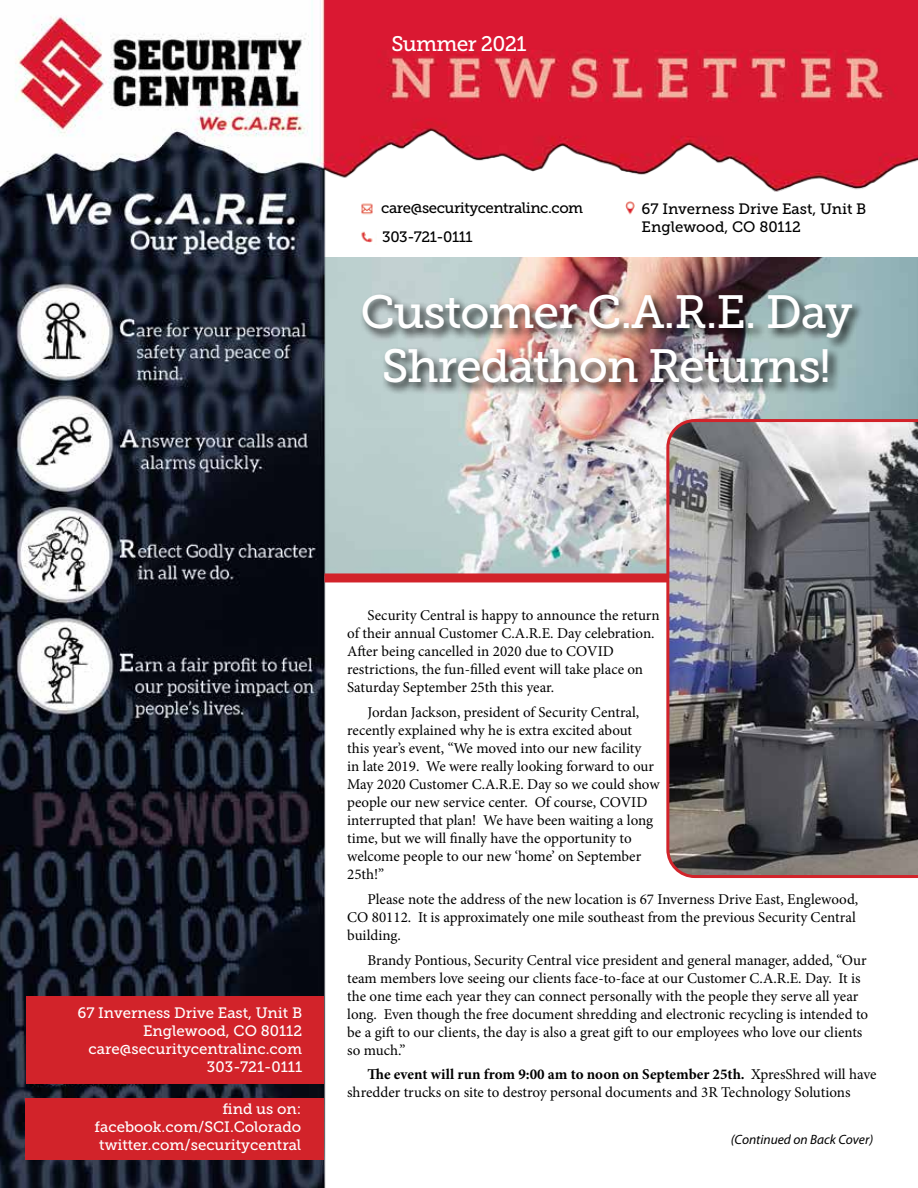
<style>
.page{position:relative;width:918px;height:1188px;background:#fff}
.page>*{position:absolute;margin:0;border:0;box-sizing:border-box;transform-origin:0 0}
.t1{font:46.5px/54px "Museo Slab 500";letter-spacing:-.025em;color:#fff;text-align:center}
.t2{font:21px "Museo Slab 500";letter-spacing:-.03em;color:#fff}
.t3{font:15px/18px "Minion Pro";color:#000}
.t4{font:15px/18px "Museo Slab 500";color:#fff;text-align:right}
.t5{font:15px/18px "Museo Slab 500";letter-spacing:-.015em;color:#000}
.t6{font:italic 13.5px "Myriad Pro";color:#000}
.s1{font-weight:700}
</style>
<div class="page">
<img style="left:0;top:0;width:918px;height:1188px">
<div style="left:360px;top:291px;width:504px;height:105px;background:#000;opacity:.92"></div>
<div style="left:325px;top:573px;width:593px;height:9px;background:#d2232a"></div>
<img style="left:356px;top:200px;width:21px;height:45px">
<img style="left:624px;top:200px;width:12px;height:45px">
<div style="left:25px;top:1098px;width:299px;height:62px;background:#d2232a"></div>
<div style="left:26px;top:996px;width:298px;height:87px;background:#d2232a"></div>
<svg style="left:666px;top:419px;width:252px;height:459px;background:#77696e"></svg>
<h2 class="t2" style="left:391px;top:32px;width:137px">Summer 2021</h2>
<p class="t5" style="left:381px;top:199px;width:204px">care@securitycentralinc.com</p>
<p class="t5" style="left:642px;top:200px;width:226px">67 Inverness Drive East, Unit B<br>Englewood, CO 80112</p>
<p class="t5" style="left:382px;top:228px;width:92px">303-721-0111</p>
<h1 class="t1" style="left:360px;top:285px;width:494px">Customer C.A.R.E. Day<br>Shredathon Returns!</h1>
<p class="t4" style="left:77px;top:1004px;width:226px">67 Inverness Drive East, Unit B<br>Englewood, CO 80112 care@securitycentralinc.com<br>303-721-0111</p>
<p class="t4" style="left:94px;top:1099px;width:208px">find us on: facebook.com/SCI.Colorado twitter.com/securitycentral</p>
<p class="t3" style="left:347px;top:607px;width:314px;text-indent:20px">Security Central is happy to announce the return of their annual Customer C.A.R.E. Day celebration.<br>After being cancelled in 2020 due to COVID restrictions, the fun-filled event will take place on Saturday September 25th this year.</p>
<p class="t3" style="left:347px;top:703px;width:314px;text-indent:20px">Jordan Jackson, president of Security Central, recently explained why he is extra excited about<br>this year’s event, “We moved into our new facility<br>in late 2019. We were really looking forward to our May 2020 Customer C.A.R.E. Day so we could show people our new service center. Of course, COVID interrupted that plan! We have been waiting a long time, but we will finally have the opportunity to welcome people to our new ‘home’ on September 25th!”</p>
<p class="t3" style="left:347px;top:890px;width:513px;text-indent:20px">Please note the address of the new location is 67 Inverness Drive East, Englewood,<br>CO 80112. It is approximately one mile southeast from the previous Security Central building.</p>
<p class="t3" style="left:347px;top:951px;width:522px;text-indent:20px">Brandy Pontious, Security Central vice president and general manager, added, “Our team members love seeing our clients face-to-face at our Customer C.A.R.E. Day. It is the one time each year they can connect personally with the people they serve all year long. Even though the free document shredding and electronic recycling is intended to be a gift to our clients, the day is also a great gift to our employees who love our clients so much.”</p>
<p class="t3" style="left:347px;top:1066px;width:531px;text-indent:20px"><span class="s1">The event will run from 9:00 am to noon on September 25th.</span> XpresShred will have shredder trucks on site to destroy personal documents and 3R Technology Solutions</p>
<p class="t6" style="left:731px;top:1131px;width:144px">(Continued on Back Cover)</p>
</div>
